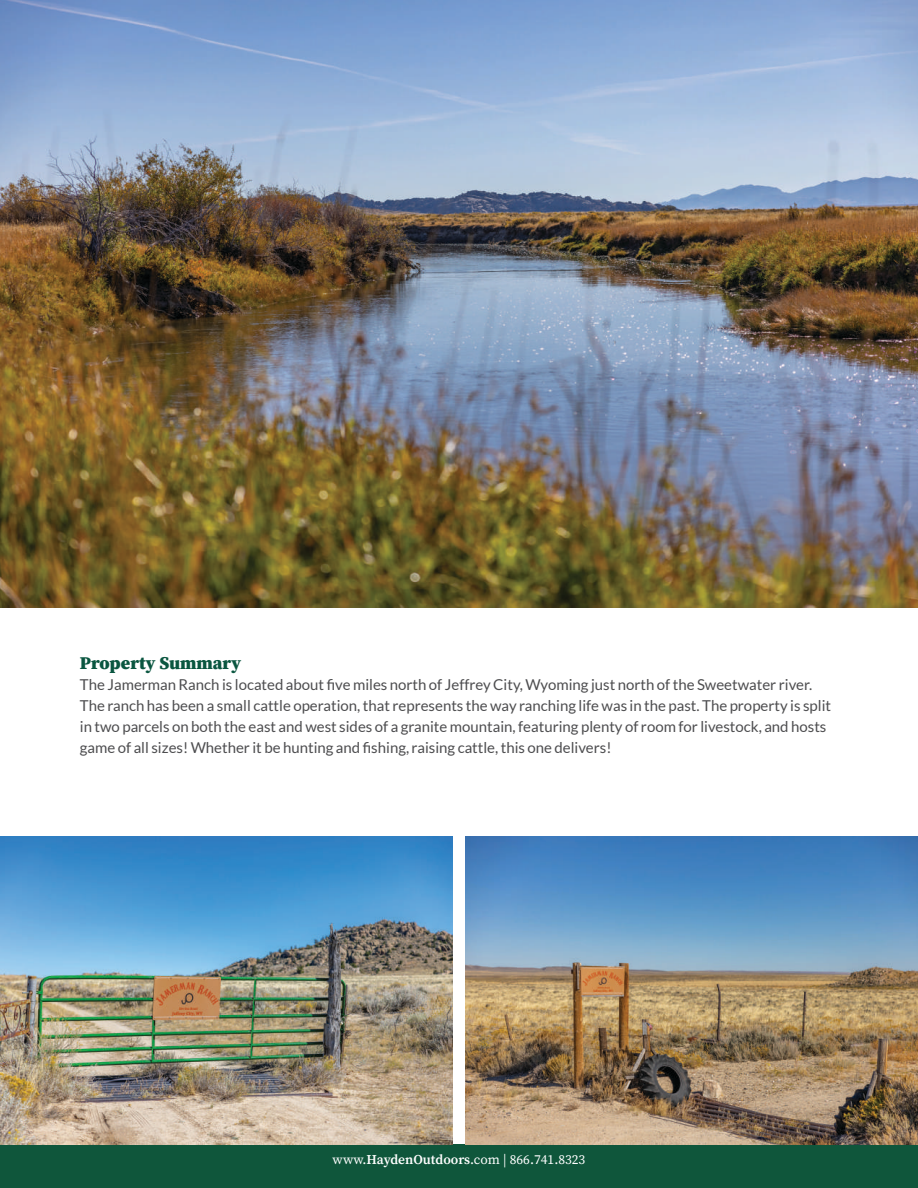
<style>
.page{position:relative;width:918px;height:1188px;background:#fff}
.page>*{position:absolute;margin:0;border:0;box-sizing:border-box;transform-origin:0 0}
.t1{font:900 18px "Source Serif Pro";color:#0a5640}
.t2{font:15px/21px "Lato";color:#4d4d4f}
.t3{font:13.5px "Source Serif Pro";color:#fff}
.s1{font-weight:600}
</style>
<div class="page">
<div style="left:0;top:1144px;width:918px;height:44px;background:#0f563b"></div>
<img style="left:0;top:0;width:918px;height:608px">
<img style="left:0;top:836px;width:452px;height:308px">
<img style="left:466px;top:836px;width:452px;height:308px">
<p class="t1" style="left:80px;top:650px;width:163px">Property Summary</p>
<p class="t2" style="left:80px;top:674px;width:753px">The Jamerman Ranch is located about five miles north of Jeffrey City, Wyoming just north of the Sweetwater river.<br>The ranch has been a small cattle operation, that represents the way ranching life was in the past. The property is split in two parcels on both the east and west sides of a granite mountain, featuring plenty of room for livestock, and hosts game of all sizes! Whether it be hunting and fishing, raising cattle, this one delivers!</p>
<p class="t3" style="left:333px;top:1151px;width:254px">www.<span class="s1">HaydenOutdoors</span>.com | 866.741.8323</p>
</div>
